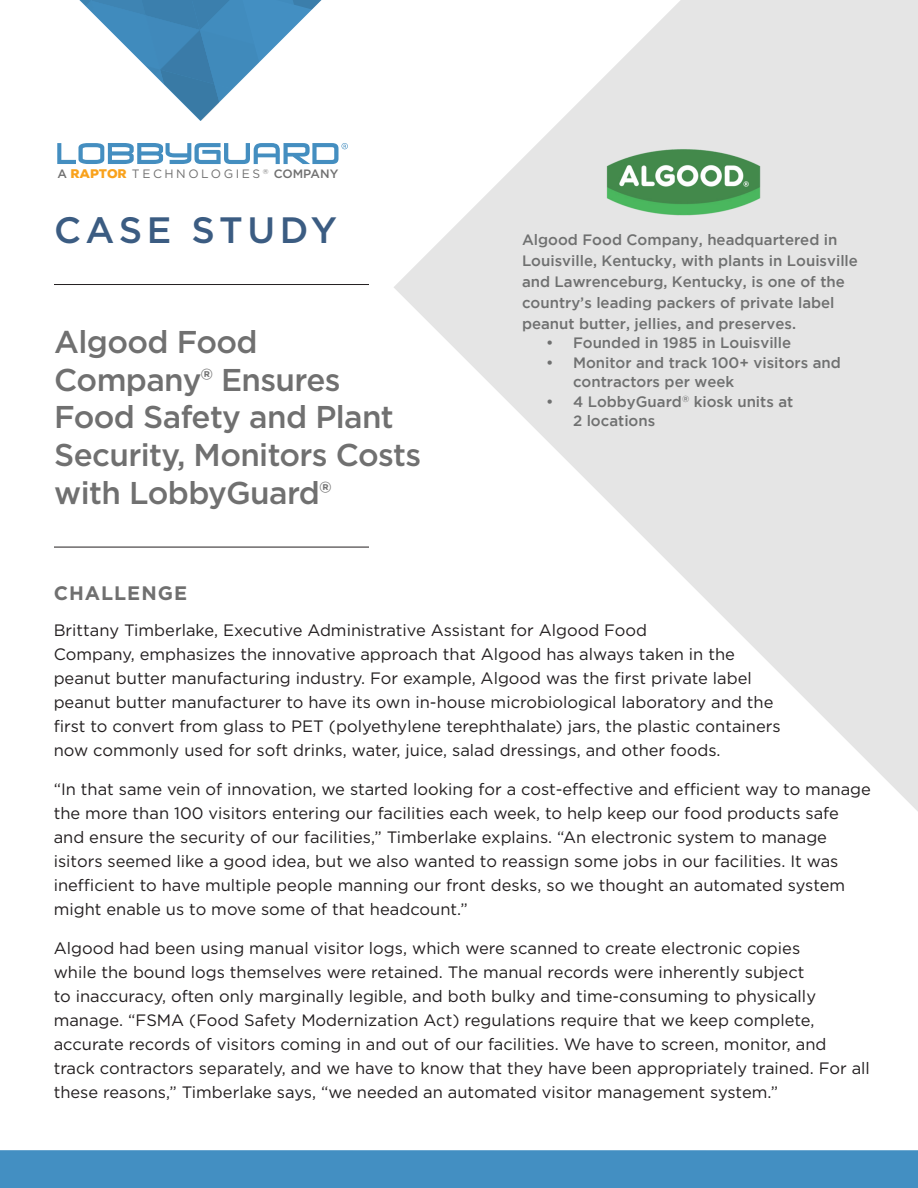
<style>
.page{position:relative;width:918px;height:1188px;background:#fff}
.page>*{position:absolute;margin:0;border:0;box-sizing:border-box;transform-origin:0 0}
.t1{font:500 36.75px "Gotham";letter-spacing:.125em;color:#3b5c82}
.t2{font:500 31.5px/37.8px "Gotham";letter-spacing:-.02em;color:#707070}
.Heading{font:700 19.5px "Gotham";letter-spacing:.05em;color:#707070}
.Body{font:16.5px/24px "Gotham";color:#231f20}
.Sidebar_Text{font:500 15px/19.5px "Gotham";color:#6f7070}
.t3{font:12.15px "Gotham";letter-spacing:.21em;color:#707070}
.s1{font-weight:500}
.s2{font-family:"Nexa Rust Sans";font-weight:900;color:#f9a21c}
</style>
<div class="page">
<hr style="left:54px;top:284px;width:315px;height:1px;background:#231f20">
<svg style="left:394px;top:0;width:524px;height:811px;fill:#e5e5e5"></svg>
<svg style="left:79px;top:0;width:243px;height:121px"></svg>
<hr style="left:54px;top:547px;width:315px;height:1px;background:#231f20">
<div style="left:0;top:1150px;width:918px;height:38px;background:#438fc2"></div>
<svg style="left:57px;top:143px;width:291px;height:21px"></svg>
<img style="left:602px;top:136px;width:165px;height:92px">
<p class="t3" style="left:58px;top:167px;width:282px"><span class="s1">A</span><span class="s2">RAPTOR</span> TECHNOLOGIES <sup>®</sup> <span class="s1">COMPANY</span></p>
<p class="t1" style="left:54px;top:206px;width:285px">CASE STUDY</p>
<p class="t2" style="left:54px;top:322px;width:368px">Algood Food<br>Company® Ensures<br>Food Safety and Plant<br>Security, Monitors Costs with LobbyGuard®</p>
<p class="Sidebar_Text" style="left:522px;top:230px;width:317px">Algood Food Company, headquartered in</p>
<p class="Sidebar_Text" style="left:522px;top:251px;width:337px">Louisville, Kentucky, with plants in Louisville</p>
<p class="Sidebar_Text" style="left:522px;top:272px;width:324px">and Lawrenceburg, Kentucky, is one of the</p>
<p class="Sidebar_Text" style="left:522px;top:293px;width:314px">country’s leading packers of private label</p>
<p class="Sidebar_Text" style="left:522px;top:314px;width:276px">peanut butter, jellies, and preserves.</p>
<p class="Sidebar_Text" style="left:546px;top:333px;width:247px">• Founded in 1985 in Louisville</p>
<p class="Sidebar_Text" style="left:573px;top:353px;width:269px;text-indent:-27px">• Monitor and track 100+ visitors and contractors per week</p>
<p class="Sidebar_Text" style="left:573px;top:392px;width:222px;text-indent:-27px">• 4 LobbyGuard<sup>®</sup> kiosk units at<br>2 locations</p>
<p class="Heading" style="left:54px;top:581px;width:135px">CHALLENGE</p>
<p class="Body" style="left:54px;top:618px;width:729px">Brittany Timberlake, Executive Administrative Assistant for Algood Food<br>Company, emphasizes the innovative approach that Algood has always taken in the peanut butter manufacturing industry. For example, Algood was the first private label peanut butter manufacturer to have its own in-house microbiological laboratory and the first to convert from glass to PET (polyethylene terephthalate) jars, the plastic containers now commonly used for soft drinks, water, juice, salad dressings, and other foods.</p>
<p class="Body" style="left:54px;top:777px;width:819px">“In that same vein of innovation, we started looking for a cost-effective and efficient way to manage the more than 100 visitors entering our facilities each week, to help keep our food products safe and ensure the security of our facilities,” Timberlake explains. “An electronic system to manage isitors seemed like a good idea, but we also wanted to reassign some jobs in our facilities. It was inefficient to have multiple people manning our front desks, so we thought an automated system might enable us to move some of that headcount.”</p>
<p class="Body" style="left:54px;top:936px;width:818px">Algood had been using manual visitor logs, which were scanned to create electronic copies<br>while the bound logs themselves were retained. The manual records were inherently subject<br>to inaccuracy, often only marginally legible, and both bulky and time-consuming to physically manage. “FSMA (Food Safety Modernization Act) regulations require that we keep complete, accurate records of visitors coming in and out of our facilities. We have to screen, monitor, and track contractors separately, and we have to know that they have been appropriately trained. For all these reasons,” Timberlake says, “we needed an automated visitor management system.”</p>
</div>
